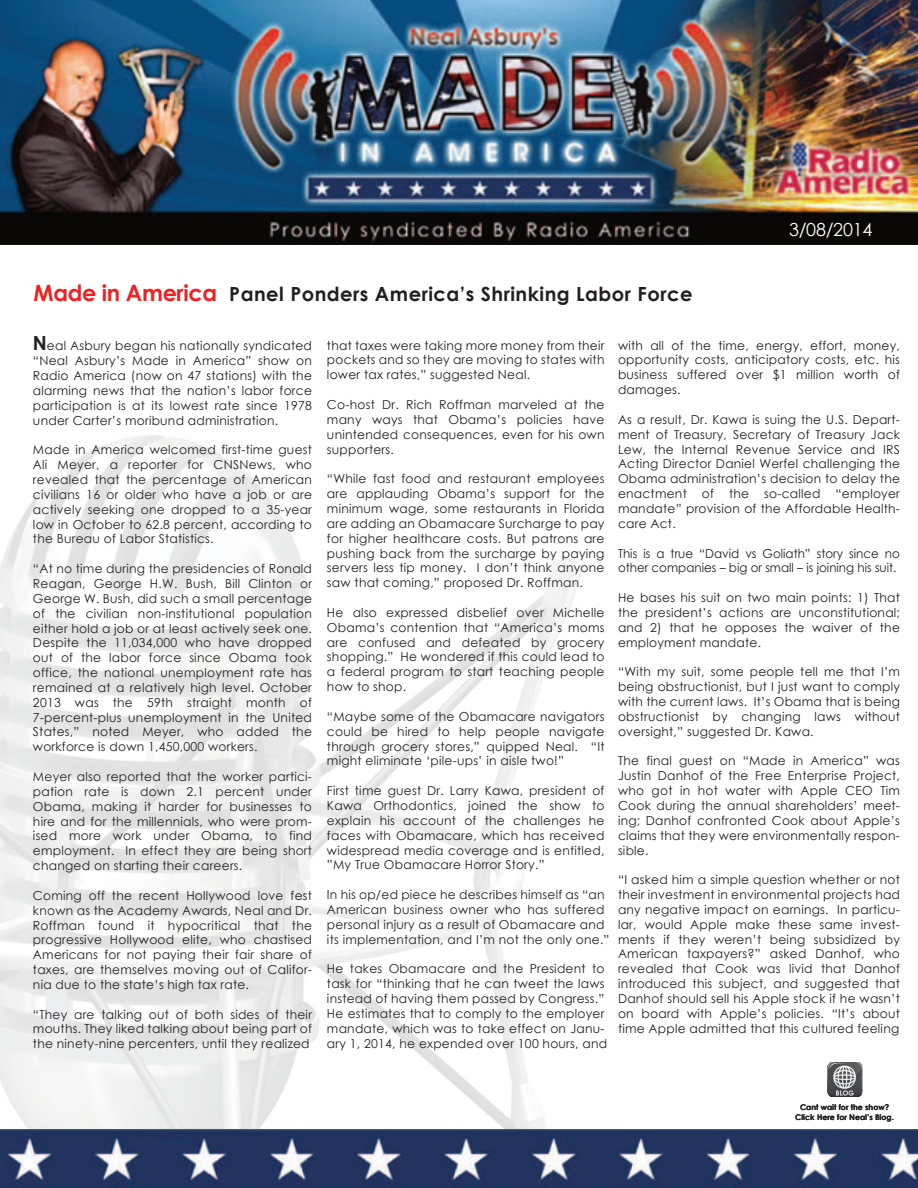
<style>
.page{position:relative;width:918px;height:1188px;background:#fff}
.page>*{position:absolute;margin:0;border:0;box-sizing:border-box;transform-origin:0 0}
.t1{font:700 19.5px "Century Gothic";letter-spacing:.025em;color:#231f20}
.t2{font:18px "Century Gothic";letter-spacing:-.015em;color:#fff}
.t3{font:12.3px/14.9px "Century Gothic";letter-spacing:.02em;color:#231f20;text-align:justify}
.t4{font:12.3px/14.9px "Century Gothic";color:#231f20;scale:.96 1}
.t5{font:700 7.95px/9.4px "Century Gothic";color:#231f20;text-align:center}
.s1{font-size:22.5px;color:#ee2123}
.s2{font-weight:700;font-size:19.5px}
</style>
<div class="page">
<img style="left:0;top:435px;width:583px;height:694px">
<img style="left:0;top:1130px;width:918px;height:58px">
<img style="left:0;top:0;width:918px;height:244px">
<img style="left:827px;top:1062px;width:35px;height:35px">
<h1 class="t1" style="left:34px;top:282px;width:660px"><span class="s1">Made in America</span> Panel Ponders America’s Shrinking Labor Force</h1>
<h2 class="t2" style="left:789px;top:218px;width:85px">3/08/2014</h2>
<p class="t3" style="left:33px;top:338px;width:281px"><span class="s2">N</span>eal Asbury began his nationally syndicated “Neal Asbury’s Made in America” show on Radio America (now on 47 stations) with the alarming news that the nation’s labor force participation is at its lowest rate since 1978 under Carter’s moribund administration.</p>
<p class="t3" style="left:33px;top:442px;width:281px">Made in America welcomed first-time guest Ali Meyer, a reporter for CNSNews, who revealed that the percentage of American civilians 16 or older who have a job or are actively seeking one dropped to a 35-year low in October to 62.8 percent, according to the Bureau of Labor Statistics.</p>
<p class="t3" style="left:33px;top:561px;width:281px">“At no time during the presidencies of Ronald Reagan, George H.W. Bush, Bill Clinton or George W. Bush, did such a small percentage of the civilian non-institutional population either hold a job or at least actively seek one.<br>Despite the 11,034,000 who have dropped out of the labor force since Obama took office, the national unemployment rate has remained at a relatively high level. October 2013 was the 59th straight month of 7-percent-plus unemployment in the United States,” noted Meyer, who added the workforce is down 1,450,000 workers.</p>
<p class="t3" style="left:33px;top:769px;width:281px">Meyer also reported that the worker partici&shy;pation rate is down 2.1 percent under Obama, making it harder for businesses to hire and for the millennials, who were prom&shy;ised more work under Obama, to find employment. In effect they are being short changed on starting their careers.</p>
<p class="t3" style="left:33px;top:888px;width:281px">Coming off the recent Hollywood love fest known as the Academy Awards, Neal and Dr.<br>Roffman found it hypocritical that the progressive Hollywood elite, who chastised Americans for not paying their fair share of taxes, are themselves moving out of Califor&shy;nia due to the state’s high tax rate.</p>
<p class="t3" style="left:33px;top:1007px;width:281px">“They are talking out of both sides of their mouths. They liked talking about being part of the ninety-nine percenters, until they realized</p>
<p class="t3" style="left:327px;top:338px;width:279px">that taxes were taking more money from their pockets and so they are moving to states with lower tax rates,” suggested Neal.</p>
<p class="t3" style="left:327px;top:397px;width:279px">Co-host Dr. Rich Roffman marveled at the many ways that Obama’s policies have unintended consequences, even for his own supporters.</p>
<p class="t3" style="left:327px;top:471px;width:279px">“While fast food and restaurant employees are applauding Obama’s support for the minimum wage, some restaurants in Florida are adding an Obamacare Surcharge to pay for higher healthcare costs. But patrons are pushing back from the surcharge by paying servers less tip money. I don’t think anyone saw that coming,” proposed Dr. Roffman.</p>
<p class="t3" style="left:327px;top:605px;width:279px">He also expressed disbelief over Michelle Obama’s contention that “America’s moms are confused and defeated by grocery shopping.” He wondered if this could lead to a federal program to start teaching people how to shop.</p>
<p class="t3" style="left:327px;top:709px;width:279px">“Maybe some of the Obamacare navigators could be hired to help people navigate through grocery stores,” quipped Neal. “It might eliminate ‘pile-ups’ in aisle two!”</p>
<p class="t3" style="left:327px;top:783px;width:279px">First time guest Dr. Larry Kawa, president of Kawa Orthodontics, joined the show to explain his account of the challenges he faces with Obamacare, which has received widespread media coverage and is entitled, ”My True Obamacare Horror Story.”</p>
<p class="t3" style="left:327px;top:887px;width:284px;text-align:left">In his op/ed piece he describes himself as “an American business owner who has suffered personal injury as a result of Obamacare and its implementation, and I’m not the only one.”</p>
<p class="t3" style="left:327px;top:961px;width:282px;text-align:left">He takes Obamacare and the President to task for “thinking that he can tweet the laws instead of having them passed by Congress.” He estimates that to comply to the employer mandate, which was to take effect on Janu&shy;ary 1, 2014, he expended over 100 hours, and</p>
<p class="t3" style="left:618px;top:338px;width:284px">with all of the time, energy, effort, money, opportunity costs, anticipatory costs, etc. his business suffered over $1 million worth of damages.</p>
<p class="t3" style="left:618px;top:412px;width:284px">As a result, Dr. Kawa is suing the U.S. Depart&shy;ment of Treasury, Secretary of Treasury Jack Lew, the Internal Revenue Service and IRS Acting Director Daniel Werfel challenging the Obama administration’s decision to delay the enactment of the so-called “employer mandate” provision of the Affordable Health&shy;care Act.</p>
<p class="t4" style="left:618px;top:545px;width:295px">This is a true “David vs Goliath” story since no other companies – big or small – is joining his suit.</p>
<p class="t3" style="left:618px;top:590px;width:284px">He bases his suit on two main points: 1) That the president’s actions are unconstitutional; and 2) that he opposes the waiver of the employment mandate.</p>
<p class="t3" style="left:618px;top:664px;width:284px">“With my suit, some people tell me that I’m being obstructionist, but I just want to comply with the current laws. It’s Obama that is being obstructionist by changing laws without oversight,” suggested Dr. Kawa.</p>
<p class="t3" style="left:618px;top:753px;width:284px">The final guest on “Made in America” was Justin Danhof of the Free Enterprise Project, who got in hot water with Apple CEO Tim Cook during the annual shareholders’ meet&shy;ing; Danhof confronted Cook about Apple’s claims that they were environmentally respon&shy;sible.</p>
<p class="t3" style="left:618px;top:872px;width:284px">“I asked him a simple question whether or not their investment in environmental projects had any negative impact on earnings. In particu&shy;lar, would Apple make these same invest&shy;ments if they weren’t being subsidized by American taxpayers?” asked Danhof, who revealed that Cook was livid that Danhof introduced this subject, and suggested that Danhof should sell his Apple stock if he wasn’t on board with Apple’s policies. “It’s about time Apple admitted that this cultured feeling</p>
<p class="t5" style="left:795px;top:1103px;width:100px">Cant wait for the show?<br>Click Here for Neal’s Blog.</p>
</div>
